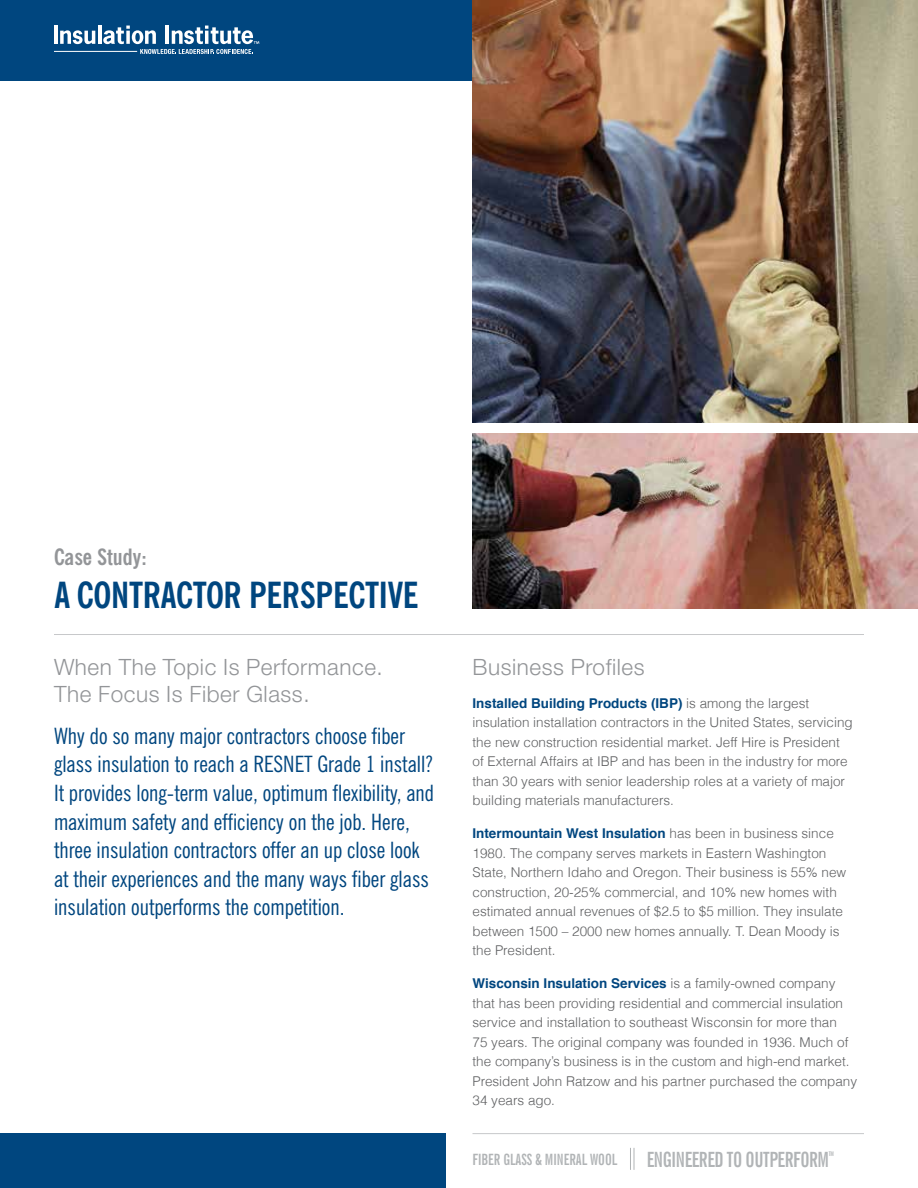
<style>
.page{position:relative;width:918px;height:1188px;background:#fff}
.page>*{position:absolute;margin:0;border:0;box-sizing:border-box;transform-origin:0 0}
.t1{font:700 condensed 36px "News Gothic BT";letter-spacing:-.01em;color:#00467f}
.t2{font:condensed 22.5px/28.5px "News Gothic BT";color:#00467f}
.t3{font:300 22.5px/27px "Helvetica Neue LT Std";letter-spacing:.025em;color:#939598}
.t4{font:700 condensed 22.5px "News Gothic BT";color:#939598}
.t5{font:700 extra-condensed 21px "News Gothic BT";letter-spacing:-.02em;color:#b1b4b6}
.t6{font:700 extra-condensed 15.6px "News Gothic BT";color:#b1b4b6}
.t7{font:300 13.5px/19.5px "Helvetica";color:#5f6062}
.t8{font:700 extra-condensed 6.3px "News Gothic BT";color:#b1b4b6}
.s1{font-weight:700;color:#00467f}
</style>
<div class="page">
<div style="left:0;top:0;width:515px;height:81px;background:#00467f"></div>
<svg style="left:630px;top:1148px;width:5px;height:22px"></svg>
<hr style="left:472px;top:1133px;width:392px;height:1px;background:#c7c8ca">
<hr style="left:54px;top:634px;width:810px;height:1px;background:#c7c8ca">
<img style="left:472px;top:433px;width:446px;height:175px">
<img style="left:472px;top:0;width:446px;height:422px">
<hr style="left:54px;top:26px;width:4px;height:18px;background:#fff">
<svg style="left:60px;top:30px;width:35px;height:14px"></svg>
<hr style="left:98px;top:26px;width:3px;height:18px;background:#fff">
<svg style="left:103px;top:26px;width:156px;height:28px"></svg>
<hr style="left:54px;top:51px;width:83px;height:1px;background:#fff">
<div style="left:0;top:1134px;width:446px;height:54px;background:#00467f"></div>
<h2 class="t4" style="left:54px;top:543px;width:94px">CASE STUDY:</h2>
<h1 class="t1" style="left:54px;top:573px;width:366px">A CONTRACTOR PERSPECTIVE</h1>
<h2 class="t3" style="left:54px;top:653px;width:330px">When The Topic Is Performance.<br>The Focus Is Fiber Glass.</h2>
<p class="t2" style="left:54px;top:722px;width:382px">Why do so many major contractors choose fiber glass insulation to reach a RESNET Grade 1 install?<br>It provides long-term value, optimum flexibility, and maximum safety and efficiency on the job. Here, three insulation contractors offer an up close look at their experiences and the many ways fiber glass insulation outperforms the competition.</p>
<h2 class="t3" style="left:472px;top:653px;width:174px">Business Profiles</h2>
<p class="t7" style="left:472px;top:693px;width:382px"><span class="s1">Installed Building Products (IBP)</span> is among the largest insulation installation contractors in the United States, servicing the new construction residential market. Jeff Hire is President of External Affairs at IBP and has been in the industry for more than 30 years with senior leadership roles at a variety of major building materials manufacturers.</p>
<p class="t7" style="left:472px;top:823px;width:375px"><span class="s1">Intermountain West Insulation</span> has been in business since 1980. The company serves markets in Eastern Washington State, Northern Idaho and Oregon. Their business is 55% new construction, 20-25% commercial, and 10% new homes with estimated annual revenues of $2.5 to $5 million. They insulate between 1500 – 2000 new homes annually. T. Dean Moody is the President.</p>
<p class="t7" style="left:472px;top:973px;width:386px"><span class="s1">Wisconsin Insulation Services</span> is a family-owned company that has been providing residential and commercial insulation service and installation to southeast Wisconsin for more than<br>75 years. The original company was founded in 1936. Much of the company’s business is in the custom and high-end market.<br>President John Ratzow and his partner purchased the company 34 years ago.</p>
<p class="t6" style="left:473px;top:1150px;width:146px">FIBER GLASS &amp; MINERAL WOOL</p>
<h3 class="t5" style="left:647px;top:1146px;width:181px">ENGINEERED TO OUTPERFORM</h3>
<p class="t8" style="left:829px;top:1150px;width:7px">TM</p>
</div>
